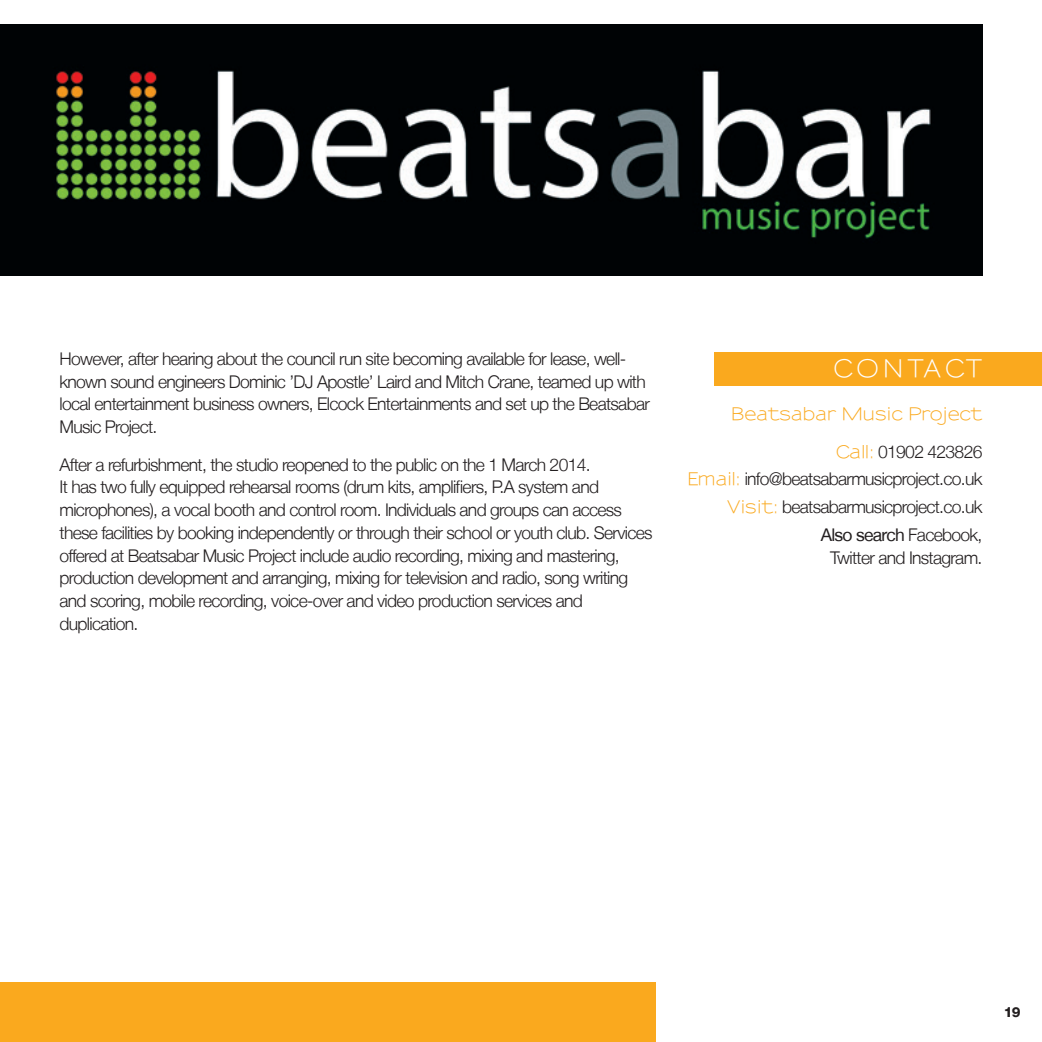
<style>
.page{position:relative;width:1042px;height:1042px;background:#fff}
.page>*{position:absolute;margin:0;border:0;box-sizing:border-box;transform-origin:0 0}
.t1{font:600 24.5px "Sansumi";letter-spacing:.105em;color:#fff}
.Body{font:300 17.5px/22.8px "Helvetica Neue LT";letter-spacing:-.04em;color:#231f20}
.Body-2{font:600 17.5px "Sansumi";color:#faa91e}
.t2{font:800 14px "Helvetica Neue LT";color:#231f20}
.s1{font-family:"Sansumi";font-weight:600;color:#faa91e}
.s2{font-weight:400}
</style>
<div class="page">
<img style="left:0;top:25px;width:982px;height:250px">
<div style="left:0;top:982px;width:655px;height:60px;background:#faa91e"></div>
<div style="left:714px;top:352px;width:328px;height:33px;background:#faa91e"></div>
<p class="Body" style="left:60px;top:347px;width:592px">However, after hearing about the council run site becoming available for lease, well&shy;known sound engineers Dominic ’DJ Apostle’ Laird and Mitch Crane, teamed up with local entertainment business owners, Elcock Entertainments and set up the Beatsabar Music Project.</p>
<p class="Body" style="left:60px;top:453px;width:594px">After a refurbishment, the studio reopened to the public on the 1 March 2014.<br>It has two fully equipped rehearsal rooms (drum kits, amplifiers, P.A system and microphones), a vocal booth and control room. Individuals and groups can access these facilities by booking independently or through their school or youth club. Services offered at Beatsabar Music Project include audio recording, mixing and mastering, production development and arranging, mixing for television and radio, song writing and scoring, mobile recording, voice-over and video production services and duplication.</p>
<p class="t1" style="left:833px;top:356px;width:151px">CONTACT</p>
<p class="Body-2" style="left:730px;top:405px;width:253px">Beatsabar Music Project</p>
<p class="Body" style="left:836px;top:440px;width:148px"><span class="s1">Call:</span> 01902 423826</p>
<p class="Body" style="left:686px;top:467px;width:297px"><span class="s1">Email:</span> info@beatsabarmusicproject.co.uk</p>
<p class="Body" style="left:727px;top:495px;width:257px"><span class="s1">Visit:</span> beatsabarmusicproject.co.uk</p>
<p class="Body" style="left:821px;top:523px;width:163px;text-align:center"><span class="s2">Also search</span> Facebook,<br>Twitter and Instagram.</p>
<p class="t2" style="left:1003px;top:1004px;width:19px">19</p>
</div>
